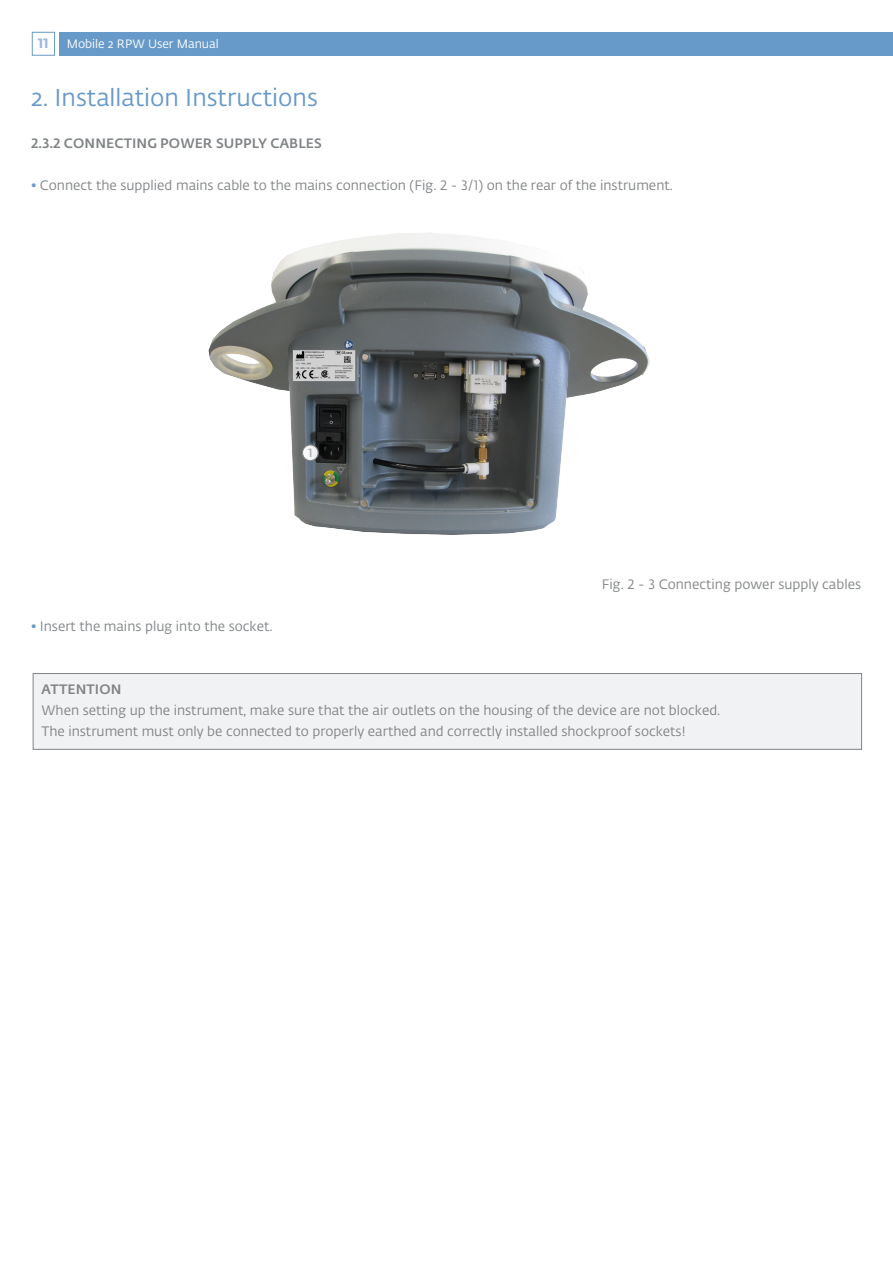
<style>
.page{position:relative;width:893px;height:1263px;background:#fff}
.page>*{position:absolute;margin:0;border:0;box-sizing:border-box;transform-origin:0 0}
.t1{font:24px "Fedra Sans Alt Pro";color:#679ac9}
.t2{font:13.5px "Fedra Sans Alt Pro";color:#818486}
.Sub_header{font:500 13.5px "Fedra Sans Alt Pro";letter-spacing:.01em;color:#818486}
.t3{font:700 13.5px "Fedra Sans Alt Pro";color:#9ebadc}
.t4{font:12px "Fedra Sans Alt Pro";color:#fff}
.t5{font:500 11.85px "Fedra Sans Alt Pro";color:#b0b3b5}
.s1{color:#679ac9}
</style>
<div class="page">
<div style="left:59px;top:32px;width:834px;height:24px;background:#679ac9"></div>
<div style="left:32px;top:32px;width:23px;height:24px;border:1px solid #679ac9"></div>
<div style="left:33px;top:673px;width:829px;height:77px;background:#f1f2f3;border:1px solid #818486"></div>
<img style="left:208px;top:232px;width:442px;height:303px">
<svg style="left:302px;top:445px;width:16px;height:16px"></svg>
<div style="left:302px;top:444px;width:17px;height:17px;border:1px solid #818486;border-radius:50%"></div>
<p class="t3" style="left:38px;top:33px;width:12px">11</p>
<p class="t4" style="left:67px;top:35px;width:153px">Mobile 2 RPW User Manual</p>
<p class="t1" style="left:31px;top:81px;width:288px">2. Installation Instructions</p>
<p class="Sub_header" style="left:31px;top:133px;width:292px">2.3.2 CONNECTING POWER SUPPLY CABLES</p>
<p class="t2" style="left:31px;top:176px;width:643px"><span class="s1">•</span> Connect the supplied mains cable to the mains connection (Fig. 2 - 3/1) on the rear of the instrument.</p>
<p class="t5" style="left:308px;top:444px;width:6px">1</p>
<p class="t2" style="left:31px;top:617px;width:243px"><span class="s1">•</span> Insert the mains plug into the socket.</p>
<p class="t2" style="left:602px;top:575px;width:261px">Fig. 2 - 3 Connecting power supply cables</p>
<p class="Sub_header" style="left:42px;top:679px;width:81px">ATTENTION</p>
<p class="t2" style="left:42px;top:701px;width:680px">When setting up the instrument, make sure that the air outlets on the housing of the device are not blocked.</p>
<p class="t2" style="left:42px;top:722px;width:645px">The instrument must only be connected to properly earthed and correctly installed shockproof sockets!</p>
</div>
